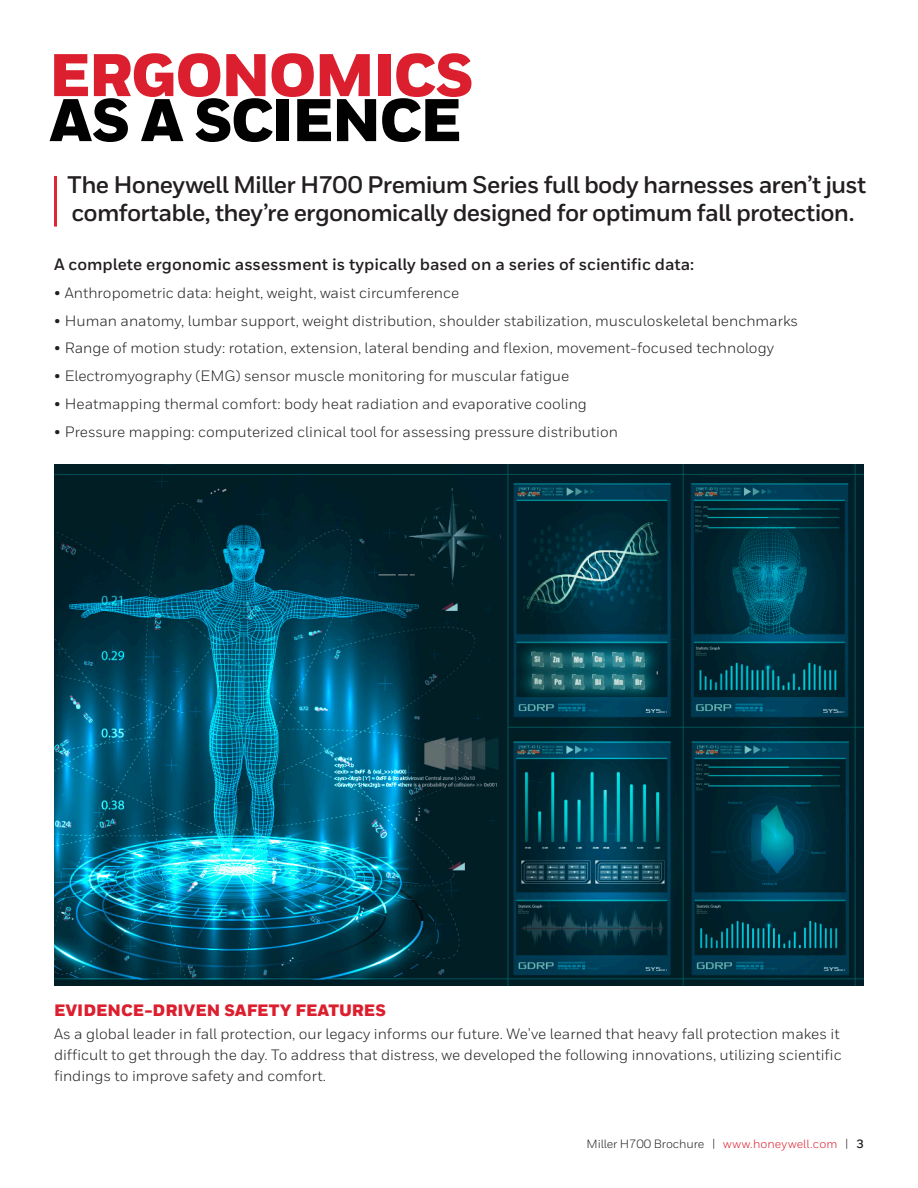
<style>
.page{position:relative;width:918px;height:1188px;background:#fff}
.page>*{position:absolute;margin:0;border:0;box-sizing:border-box;transform-origin:0 0}
._06_Inside__Heading{font:900 60px/45px "Honeywell Sans";letter-spacing:-.03em;color:#dc1f2e}
.Intro_Body{font:700 24px/28.5px "Honeywell Sans";letter-spacing:-.03em;color:#231f20}
.t1{font:700 16.5px "Honeywell Sans";color:#231f20}
.t2{font:900 16.5px "Honeywell Sans";color:#dc1f2e}
.t3{font:15px/21px "Honeywell Sans";color:#231f20}
.t4{font:12px "Honeywell Sans";letter-spacing:-.01em;color:#231f20}
.s1{color:#010101}
.s2{color:#dc1f2e}
.s3{font-weight:700}
</style>
<div class="page">
<img style="left:54px;top:465px;width:810px;height:521px">
<hr style="left:54px;top:176px;width:3px;height:51px;background:#e22536">
<p class="_06_Inside__Heading" style="left:49px;top:55px;width:426px">ERGONOMICS<br><span class="s1">AS A SCIENCE</span></p>
<p class="Intro_Body" style="left:68px;top:171px;width:800px">The Honeywell Miller H700 Premium Series full body harnesses aren’t just comfortable, they’re ergonomically designed for optimum fall protection.</p>
<p class="t1" style="left:54px;top:255px;width:642px">A complete ergonomic assessment is typically based on a series of scientific data:</p>
<p class="t3" style="left:54px;top:282px;width:407px">• Anthropometric data: height, weight, waist circumference</p>
<p class="t3" style="left:54px;top:310px;width:746px">• Human anatomy, lumbar support, weight distribution, shoulder stabilization, musculoskeletal benchmarks</p>
<p class="t3" style="left:54px;top:338px;width:721px">• Range of motion study: rotation, extension, lateral bending and flexion, movement-focused technology</p>
<p class="t3" style="left:54px;top:366px;width:517px">• Electromyography (EMG) sensor muscle monitoring for muscular fatigue</p>
<p class="t3" style="left:54px;top:393px;width:535px">• Heatmapping thermal comfort: body heat radiation and evaporative cooling</p>
<p class="t3" style="left:54px;top:421px;width:566px">• Pressure mapping: computerized clinical tool for assessing pressure distribution</p>
<p class="t2" style="left:54px;top:1001px;width:333px">EVIDENCE-DRIVEN SAFETY FEATURES</p>
<p class="t3" style="left:54px;top:1023px;width:789px">As a global leader in fall protection, our legacy informs our future. We’ve learned that heavy fall protection makes it difficult to get through the day. To address that distress, we developed the following innovations, utilizing scientific findings to improve safety and comfort.</p>
<p class="t4" style="left:587px;top:1136px;width:279px">Miller H700 Brochure | <span class="s2">www.honeywell.com</span> | <span class="s3">3</span></p>
</div>
